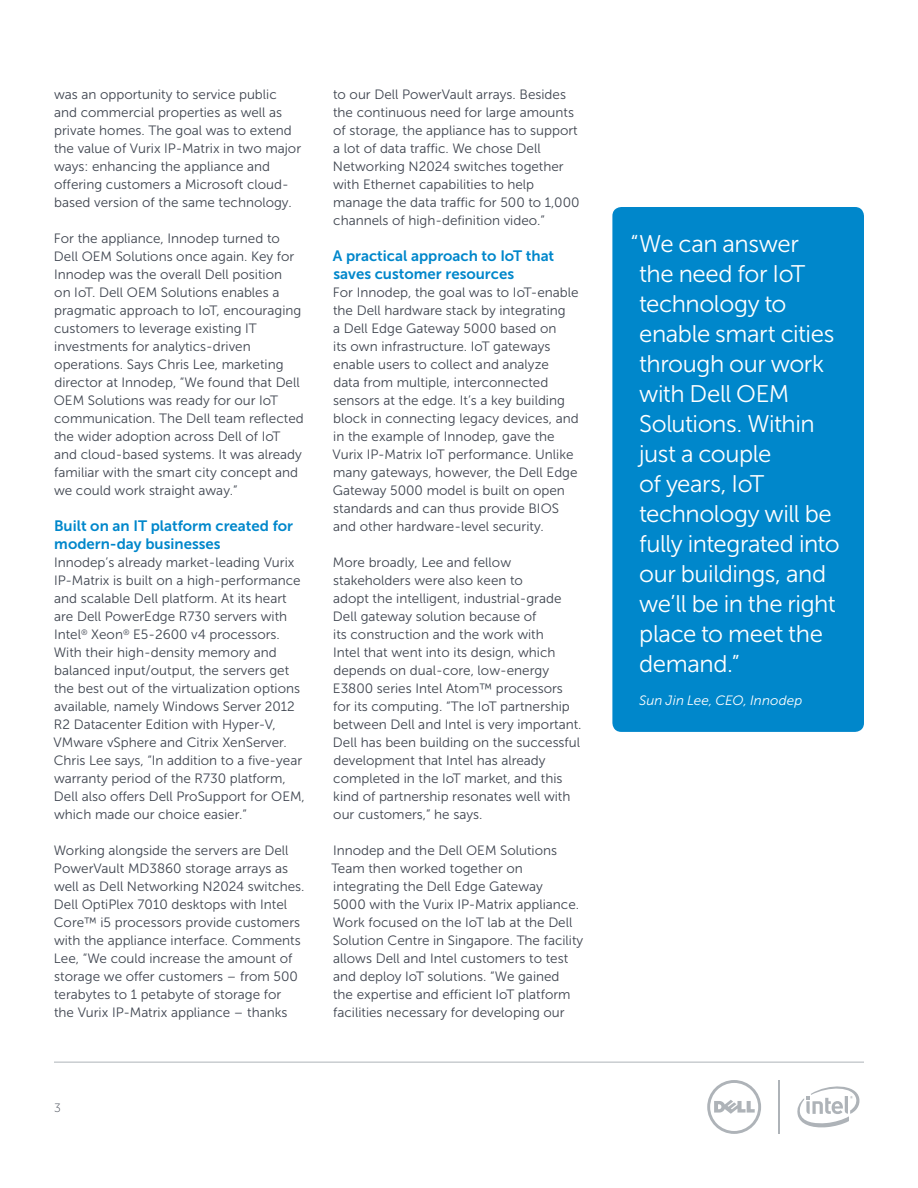
<style>
.page{position:relative;width:918px;height:1188px;background:#fff}
.page>*{position:absolute;margin:0;border:0;box-sizing:border-box;transform-origin:0 0}
.Pull_quote_in_box{font:24px/30px "Museo Sans For Dell 300";letter-spacing:-.02em;color:#fff}
.Subhead_Dell_Blue{font:15px/18px "Museo Sans For Dell 700";color:#0087cb}
.Body_copy_Dell_Dark{font:13.5px/18px "Museo Sans For Dell 300";color:#3e444f}
.Pull_quote_in_box-2{font:italic 13.5px "Museo Sans For Dell 300";letter-spacing:.01em;color:#fff}
.t1{font:12px "Museo Sans For Dell 100";color:#3e444f}
</style>
<div class="page">
<hr style="left:54px;top:1062px;width:810px;height:1px;background:#aeb3b8">
<hr style="left:778px;top:1080px;width:2px;height:54px;background:#aeb3b8">
<svg style="left:707px;top:1080px;width:54px;height:54px"></svg>
<svg style="left:797px;top:1086px;width:63px;height:42px"></svg>
<div style="left:612px;top:207px;width:252px;height:525px;background:#0087cb;border-radius:9px"></div>
<p class="Body_copy_Dell_Dark" style="left:54px;top:85px;width:249px">was an opportunity to service public and commercial properties as well as private homes. The goal was to extend the value of Vurix IP-Matrix in two major ways: enhancing the appliance and offering customers a Microsoft cloud&shy;based version of the same technology.</p>
<p class="Body_copy_Dell_Dark" style="left:54px;top:229px;width:251px">For the appliance, Innodep turned to Dell OEM Solutions once again. Key for Innodep was the overall Dell position<br>on IoT. Dell OEM Solutions enables a pragmatic approach to IoT, encouraging customers to leverage existing IT investments for analytics-driven operations. Says Chris Lee, marketing director at Innodep, “We found that Dell OEM Solutions was ready for our IoT communication. The Dell team reflected the wider adoption across Dell of IoT and cloud-based systems. It was already familiar with the smart city concept and we could work straight away.”</p>
<p class="Subhead_Dell_Blue" style="left:54px;top:517px;width:241px">Built on an IT platform created for modern-day businesses</p>
<p class="Body_copy_Dell_Dark" style="left:54px;top:553px;width:253px">Innodep’s already market-leading Vurix IP-Matrix is built on a high-performance and scalable Dell platform. At its heart are Dell PowerEdge R730 servers with Intel<sup>®</sup> Xeon<sup>®</sup> E5-2600 v4 processors.<br>With their high-density memory and balanced input/output, the servers get the best out of the virtualization options available, namely Windows Server 2012<br>R2 Datacenter Edition with Hyper-V, VMware vSphere and Citrix XenServer.<br>Chris Lee says, “In addition to a five-year warranty period of the R730 platform, Dell also offers Dell ProSupport for OEM, which made our choice easier.”</p>
<p class="Body_copy_Dell_Dark" style="left:54px;top:841px;width:252px">Working alongside the servers are Dell PowerVault MD3860 storage arrays as well as Dell Networking N2024 switches.<br>Dell OptiPlex 7010 desktops with Intel Core™ i5 processors provide customers with the appliance interface. Comments Lee, “We could increase the amount of storage we offer customers – from 500 terabytes to 1 petabyte of storage for<br>the Vurix IP-Matrix appliance – thanks</p>
<p class="Body_copy_Dell_Dark" style="left:333px;top:85px;width:248px">to our Dell PowerVault arrays. Besides the continuous need for large amounts of storage, the appliance has to support a lot of data traffic. We chose Dell Networking N2024 switches together with Ethernet capabilities to help manage the data traffic for 500 to 1,000 channels of high-definition video.”</p>
<p class="Subhead_Dell_Blue" style="left:333px;top:247px;width:223px">A practical approach to IoT that saves customer resources</p>
<p class="Body_copy_Dell_Dark" style="left:333px;top:283px;width:248px">For Innodep, the goal was to IoT-enable the Dell hardware stack by integrating<br>a Dell Edge Gateway 5000 based on<br>its own infrastructure. IoT gateways enable users to collect and analyze<br>data from multiple, interconnected sensors at the edge. It’s a key building block in connecting legacy devices, and in the example of Innodep, gave the Vurix IP-Matrix IoT performance. Unlike many gateways, however, the Dell Edge Gateway 5000 model is built on open standards and can thus provide BIOS and other hardware-level security.</p>
<p class="Body_copy_Dell_Dark" style="left:333px;top:553px;width:250px">More broadly, Lee and fellow stakeholders were also keen to<br>adopt the intelligent, industrial-grade Dell gateway solution because of<br>its construction and the work with<br>Intel that went into its design, which depends on dual-core, low-energy E3800 series Intel Atom™ processors for its computing. “The IoT partnership between Dell and Intel is very important.<br>Dell has been building on the successful development that Intel has already completed in the IoT market, and this kind of partnership resonates well with our customers,” he says.</p>
<p class="Body_copy_Dell_Dark" style="left:331px;top:841px;width:254px">Innodep and the Dell OEM Solutions Team then worked together on integrating the Dell Edge Gateway<br>5000 with the Vurix IP-Matrix appliance.<br>Work focused on the IoT lab at the Dell Solution Centre in Singapore. The facility allows Dell and Intel customers to test and deploy IoT solutions. “We gained<br>the expertise and efficient IoT platform facilities necessary for developing our</p>
<p class="t1" style="left:54px;top:1101px;width:8px">3</p>
<p class="Pull_quote_in_box" style="left:639px;top:229px;width:202px;text-indent:-9px">“We can answer<br>the need for IoT technology to enable smart cities through our work with Dell OEM<br>Solutions. Within just a couple<br>of years, IoT technology will be fully integrated into our buildings, and we’ll be in the right place to meet the demand.”</p>
<p class="Pull_quote_in_box-2" style="left:639px;top:693px;width:165px">Sun Jin Lee, CEO, Innodep</p>
</div>
